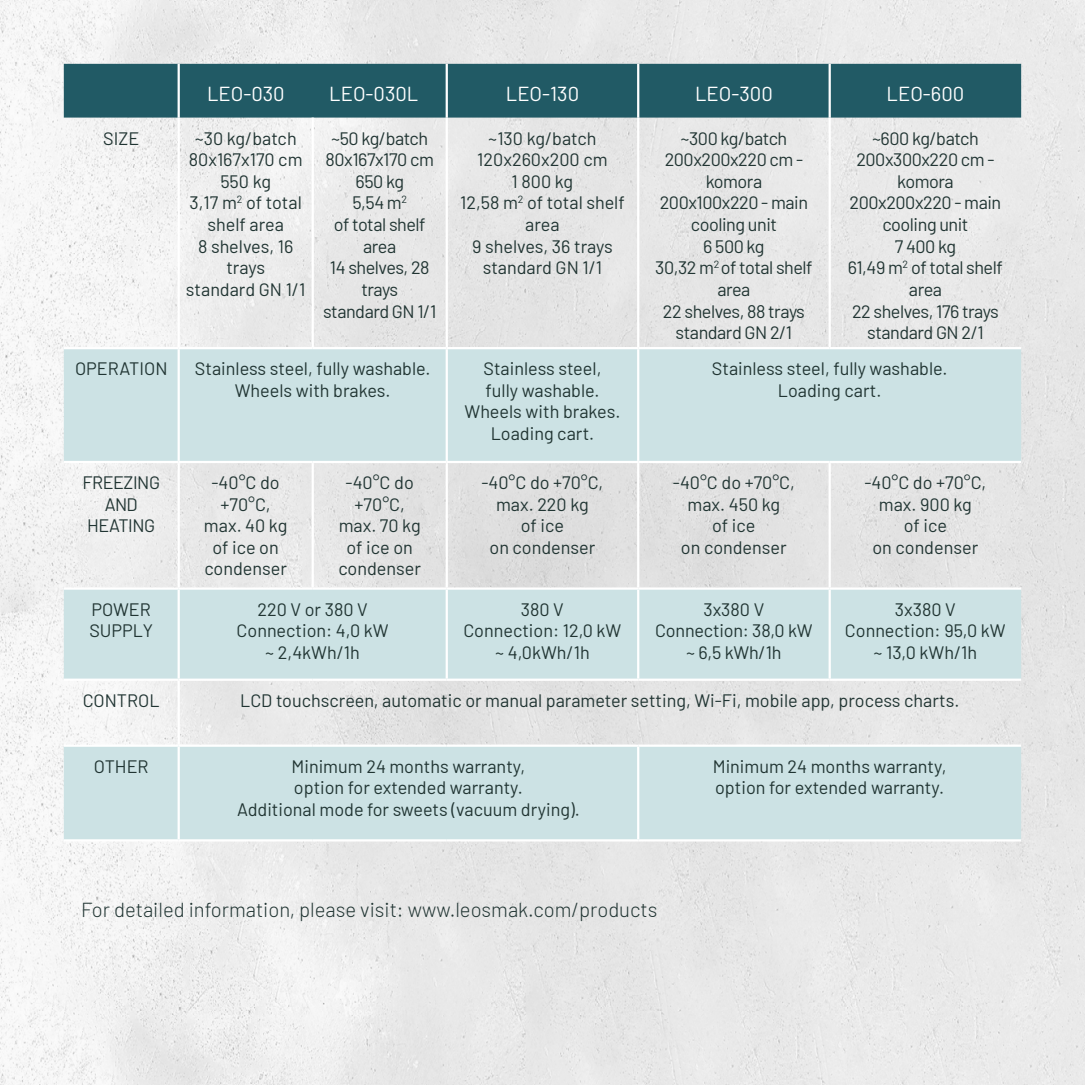
<style>
.page{position:relative;width:1085px;height:1085px;background:#fff}
.page>*{position:absolute;margin:0;border:0;box-sizing:border-box;transform-origin:0 0}
.t1{font:300 20.25px "Barlow";color:#213533}
.t2{font:20.25px "Barlow";color:#fff}
.t3{font:18px/21.6px "Barlow";color:#213533;text-align:center}
.t4{font:18px/21.6px "Barlow";letter-spacing:-.025em;color:#213533;text-align:center}
</style>
<div class="page">
<img style="left:0;top:0;width:1084px;height:1084px">
<div style="left:64px;top:64px;width:956px;height:54px;background:#215a65"></div>
<div style="left:64px;top:349px;width:956px;height:112px;background:#cce2e4"></div>
<svg style="left:64px;top:589px;width:956px;height:250px;background:#d3e3e4"></svg>
<hr style="left:177px;top:64px;width:3px;height:54px;background:#fff">
<hr style="left:445px;top:64px;width:3px;height:54px;background:#fff">
<hr style="left:637px;top:64px;width:2px;height:54px;background:#fff">
<hr style="left:828px;top:64px;width:2px;height:54px;background:#fff">
<hr style="left:177px;top:118px;width:3px;height:229px;background:#fff">
<hr style="left:311px;top:118px;width:3px;height:229px;background:#fff">
<hr style="left:445px;top:118px;width:3px;height:229px;background:#fff">
<hr style="left:637px;top:118px;width:2px;height:229px;background:#fff">
<hr style="left:828px;top:118px;width:2px;height:229px;background:#fff">
<hr style="left:64px;top:347px;width:115px;height:2px;background:#fff">
<hr style="left:179px;top:347px;width:134px;height:2px;background:#fff">
<hr style="left:177px;top:349px;width:3px;height:112px;background:#fff">
<hr style="left:313px;top:347px;width:133px;height:2px;background:#fff">
<hr style="left:446px;top:347px;width:192px;height:2px;background:#fff">
<hr style="left:445px;top:349px;width:3px;height:112px;background:#fff">
<hr style="left:638px;top:347px;width:191px;height:2px;background:#fff">
<hr style="left:637px;top:349px;width:2px;height:112px;background:#fff">
<hr style="left:829px;top:347px;width:191px;height:2px;background:#fff">
<hr style="left:64px;top:461px;width:115px;height:2px;background:#fff">
<hr style="left:179px;top:461px;width:134px;height:2px;background:#fff">
<hr style="left:177px;top:463px;width:3px;height:124px;background:#fff">
<hr style="left:313px;top:461px;width:133px;height:2px;background:#fff">
<hr style="left:311px;top:463px;width:3px;height:124px;background:#fff">
<hr style="left:446px;top:461px;width:192px;height:2px;background:#fff">
<hr style="left:445px;top:463px;width:3px;height:124px;background:#fff">
<hr style="left:638px;top:461px;width:191px;height:2px;background:#fff">
<hr style="left:637px;top:463px;width:2px;height:124px;background:#fff">
<hr style="left:829px;top:461px;width:191px;height:2px;background:#fff">
<hr style="left:828px;top:463px;width:2px;height:124px;background:#fff">
<hr style="left:64px;top:587px;width:115px;height:2px;background:#fff">
<hr style="left:179px;top:587px;width:134px;height:2px;background:#fff">
<hr style="left:177px;top:589px;width:3px;height:89px;background:#fff">
<hr style="left:313px;top:587px;width:133px;height:2px;background:#fff">
<hr style="left:446px;top:587px;width:192px;height:2px;background:#fff">
<hr style="left:445px;top:589px;width:3px;height:89px;background:#fff">
<hr style="left:638px;top:587px;width:191px;height:2px;background:#fff">
<hr style="left:637px;top:589px;width:2px;height:89px;background:#fff">
<hr style="left:829px;top:587px;width:191px;height:2px;background:#fff">
<hr style="left:828px;top:589px;width:2px;height:89px;background:#fff">
<hr style="left:64px;top:678px;width:115px;height:2px;background:#fff">
<hr style="left:179px;top:678px;width:134px;height:2px;background:#fff">
<hr style="left:177px;top:680px;width:3px;height:64px;background:#fff">
<hr style="left:313px;top:678px;width:133px;height:2px;background:#fff">
<hr style="left:446px;top:678px;width:192px;height:2px;background:#fff">
<hr style="left:638px;top:678px;width:191px;height:2px;background:#fff">
<hr style="left:829px;top:678px;width:191px;height:2px;background:#fff">
<hr style="left:64px;top:744px;width:115px;height:2px;background:#fff">
<hr style="left:179px;top:744px;width:134px;height:2px;background:#fff">
<hr style="left:177px;top:746px;width:3px;height:93px;background:#fff">
<hr style="left:313px;top:744px;width:133px;height:2px;background:#fff">
<hr style="left:446px;top:744px;width:192px;height:2px;background:#fff">
<hr style="left:638px;top:744px;width:191px;height:2px;background:#fff">
<hr style="left:637px;top:746px;width:2px;height:93px;background:#fff">
<hr style="left:829px;top:744px;width:191px;height:2px;background:#fff">
<hr style="left:64px;top:839px;width:115px;height:2px;background:#fff">
<hr style="left:179px;top:839px;width:134px;height:2px;background:#fff">
<hr style="left:313px;top:839px;width:133px;height:2px;background:#fff">
<hr style="left:446px;top:839px;width:192px;height:2px;background:#fff">
<hr style="left:638px;top:839px;width:191px;height:2px;background:#fff">
<hr style="left:829px;top:839px;width:191px;height:2px;background:#fff">
<p class="t2" style="left:207px;top:79px;width:79px">LEO-030</p>
<p class="t2" style="left:329px;top:79px;width:91px">LEO-030L</p>
<p class="t2" style="left:506px;top:79px;width:75px">LEO-130</p>
<p class="t2" style="left:695px;top:79px;width:79px">LEO-300</p>
<p class="t2" style="left:886px;top:79px;width:79px">LEO-600</p>
<p class="t3" style="left:103px;top:126px;width:37px">SIZE</p>
<p class="t3" style="left:186px;top:126px;width:121px">~30 kg/batch<br>80x167x170 cm<br>550 kg<br>3,17 m<sup>2</sup> of total shelf area<br>8 shelves, 16 trays<br>standard GN 1/1</p>
<p class="t4" style="left:323px;top:126px;width:115px">~50 kg/batch<br>80x167x170 cm<br>650 kg<br>5,54 m<sup>2<br></sup>of total shelf area<br>14 shelves, 28 trays<br>standard GN 1/1</p>
<p class="t3" style="left:460px;top:126px;width:166px">~130 kg/batch<br>120x260x200 cm<br>1 800 kg<br>12,58 m<sup>2</sup> of total shelf area<br>9 shelves, 36 trays standard GN 1/1</p>
<p class="t4" style="left:655px;top:126px;width:159px">~300 kg/batch<br>200x200x220 cm - komora<br>200x100x220 - main cooling unit<br>6 500 kg<br>30,32 m<sup>2</sup> of total shelf area<br>22 shelves, 88 trays standard GN 2/1</p>
<p class="t4" style="left:847px;top:126px;width:156px">~600 kg/batch<br>200x300x220 cm - komora<br>200x200x220 - main cooling unit<br>7 400 kg<br>61,49 m<sup>2</sup> of total shelf area<br>22 shelves, 176 trays standard GN 2/1</p>
<p class="t3" style="left:75px;top:356px;width:94px">OPERATION</p>
<p class="t3" style="left:195px;top:356px;width:237px">Stainless steel, fully washable.<br>Wheels with brakes.</p>
<p class="t3" style="left:464px;top:356px;width:157px">Stainless steel,<br>fully washable.<br>Wheels with brakes.<br>Loading cart.</p>
<p class="t3" style="left:711px;top:356px;width:237px">Stainless steel, fully washable.<br>Loading cart.</p>
<p class="t4" style="left:82px;top:470px;width:79px">FREEZING<br>AND<br>HEATING</p>
<p class="t3" style="left:204px;top:470px;width:85px">-40°C do +70°C, max. 40 kg of ice on condenser</p>
<p class="t3" style="left:338px;top:470px;width:84px">-40°C do +70°C, max. 70 kg of ice on condenser</p>
<p class="t3" style="left:481px;top:470px;width:123px">-40°C do +70°C, max. 220 kg<br>of ice<br>on condenser</p>
<p class="t3" style="left:672px;top:470px;width:123px">-40°C do +70°C, max. 450 kg<br>of ice<br>on condenser</p>
<p class="t3" style="left:864px;top:470px;width:123px">-40°C do +70°C, max. 900 kg<br>of ice<br>on condenser</p>
<p class="t3" style="left:89px;top:597px;width:65px;text-align:left">POWER<br>SUPPLY</p>
<p class="t3" style="left:236px;top:597px;width:153px">220 V or 380 V<br>Connection: 4,0 kW ~ 2,4kWh/1h</p>
<p class="t3" style="left:463px;top:597px;width:159px">380 V<br>Connection: 12,0 kW ~ 4,0kWh/1h</p>
<p class="t3" style="left:655px;top:597px;width:159px">3x380 V<br>Connection: 38,0 kW ~ 6,5 kWh/1h</p>
<p class="t3" style="left:844px;top:597px;width:162px">3x380 V<br>Connection: 95,0 kW ~ 13,0 kWh/1h</p>
<p class="t3" style="left:83px;top:688px;width:78px">CONTROL</p>
<p class="t3" style="left:240px;top:688px;width:720px">LCD touchscreen, automatic or manual parameter setting, Wi-Fi, mobile app, process charts.</p>
<p class="t3" style="left:94px;top:753px;width:56px">OTHER</p>
<p class="t3" style="left:237px;top:753px;width:344px">Minimum 24 months warranty,<br>option for extended warranty.<br>Additional mode for sweets (vacuum drying).</p>
<p class="t3" style="left:712px;top:753px;width:235px;text-align:left">Minimum 24 months warranty, option for extended warranty.</p>
<p class="t1" style="left:81px;top:895px;width:578px">For detailed information, please visit: www.leosmak.com/products</p>
</div>
